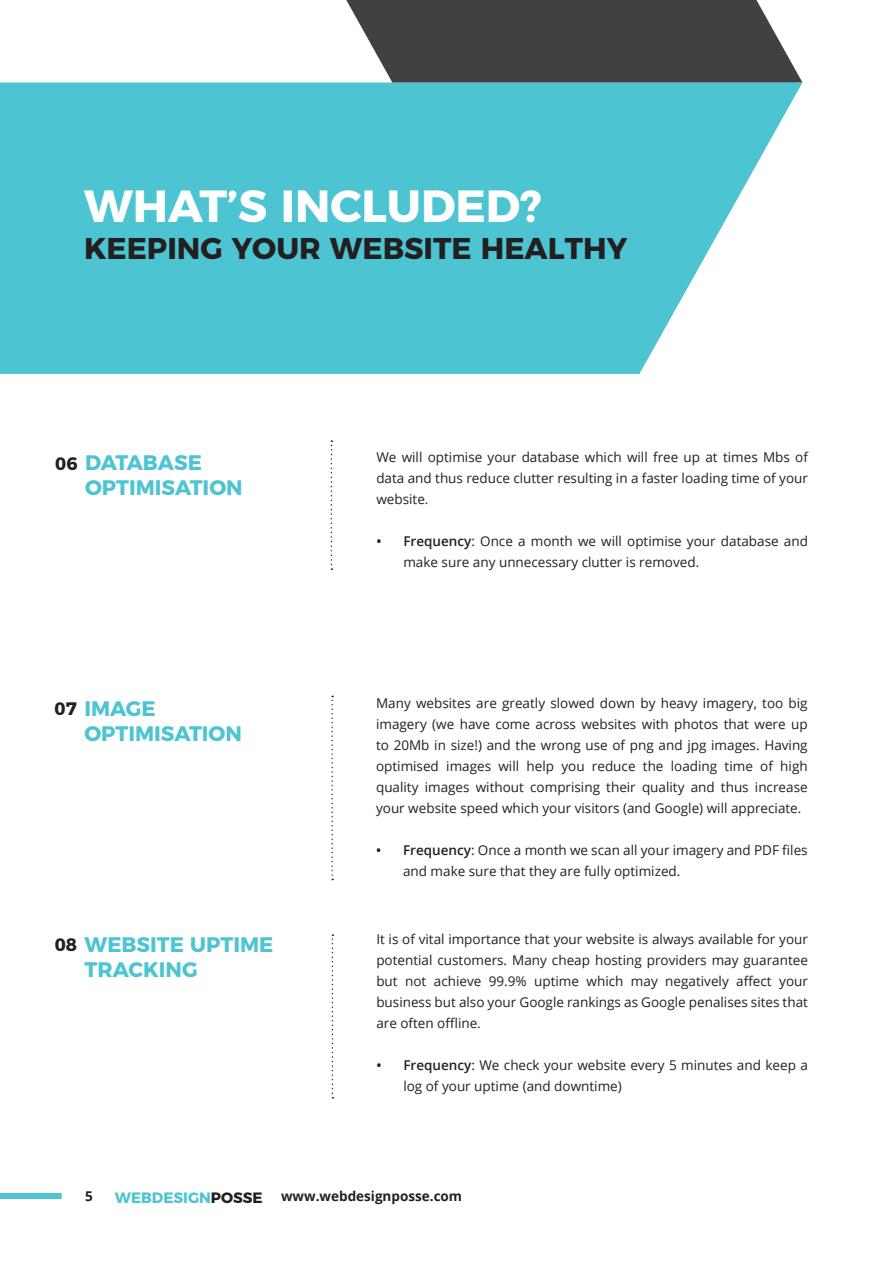
<style>
.page{position:relative;width:893px;height:1263px;background:#fff}
.page>*{position:absolute;margin:0;border:0;box-sizing:border-box;transform-origin:0 0}
.t1{font:700 45px "Montserrat";color:#fff}
.t2{font:700 30px "Montserrat";color:#231f20}
.t3{font:700 21px/25.2px "Montserrat";color:#4cc4d1}
.t4{font:700 18px "Montserrat";color:#231f20}
.t5{font:13.5px/21px "Open Sans";color:#231f20;text-align:justify}
.t6{font:700 13.5px "Open Sans";color:#231f20}
.s1{font-weight:600}
.s2{font-family:"Montserrat";font-size:15px;color:#4cc4d1}
.s3{font-family:"Montserrat";font-size:15px}
</style>
<div class="page">
<div style="left:0;top:1193px;width:62px;height:6px;background:#4cc4d1"></div>
<svg style="left:0;top:82px;width:802px;height:292px;fill:#4cc4d1"></svg>
<svg style="left:346px;top:0;width:456px;height:82px"></svg>
<svg style="left:331px;top:440px;width:1px;height:130px"></svg>
<svg style="left:331px;top:696px;width:2px;height:184px"></svg>
<svg style="left:332px;top:934px;width:1px;height:164px"></svg>
<h1 class="t1" style="left:84px;top:187px;width:459px">WHAT’S INCLUDED?</h1>
<h2 class="t2" style="left:84px;top:235px;width:545px">KEEPING YOUR WEBSITE HEALTHY</h2>
<h3 class="t4" style="left:55px;top:456px;width:24px">06</h3>
<h3 class="t3" style="left:85px;top:451px;width:159px">DATABASE<br>OPTIMISATION</h3>
<p class="t5" style="left:376px;top:448px;width:433px">We will optimise your database which will free up at times Mbs of data and thus reduce clutter resulting in a faster loading time of your website.</p>
<p class="t5" style="left:403px;top:532px;width:406px;text-indent:-27px"><span class="s1">• Frequency</span>: Once a month we will optimise your database and make sure any unnecessary clutter is removed.</p>
<h3 class="t4" style="left:55px;top:701px;width:24px">07</h3>
<h3 class="t3" style="left:84px;top:697px;width:159px">IMAGE<br>OPTIMISATION</h3>
<p class="t5" style="left:376px;top:694px;width:433px">Many websites are greatly slowed down by heavy imagery, too big imagery (we have come across websites with photos that were up to 20Mb in size!) and the wrong use of png and jpg images. Having optimised images will help you reduce the loading time of high quality images without comprising their quality and thus increase your website speed which your visitors (and Google) will appreciate.</p>
<p class="t5" style="left:403px;top:839px;width:406px;text-indent:-27px"><span class="s1">• Frequency</span>: Once a month we scan all your imagery and PDF files and make sure that they are fully optimized.</p>
<h3 class="t3" style="left:85px;top:933px;width:190px">WEBSITE UPTIME<br>TRACKING</h3>
<h3 class="t4" style="left:55px;top:937px;width:24px">08</h3>
<p class="t5" style="left:376px;top:930px;width:433px">It is of vital importance that your website is always available for your potential customers. Many cheap hosting providers may guarantee but not achieve 99.9% uptime which may negatively affect your business but also your Google rankings as Google penalises sites that are often offline.</p>
<p class="t5" style="left:403px;top:1056px;width:406px;text-indent:-27px"><span class="s1">• Frequency</span>: We check your website every 5 minutes and keep a log of your uptime (and downtime)</p>
<p class="t6" style="left:85px;top:1191px;width:9px">5</p>
<p class="t6" style="left:115px;top:1191px;width:349px"><span class="s2">WEBDESIGN</span><span class="s3">POSSE</span> www.webdesignposse.com</p>
</div>
